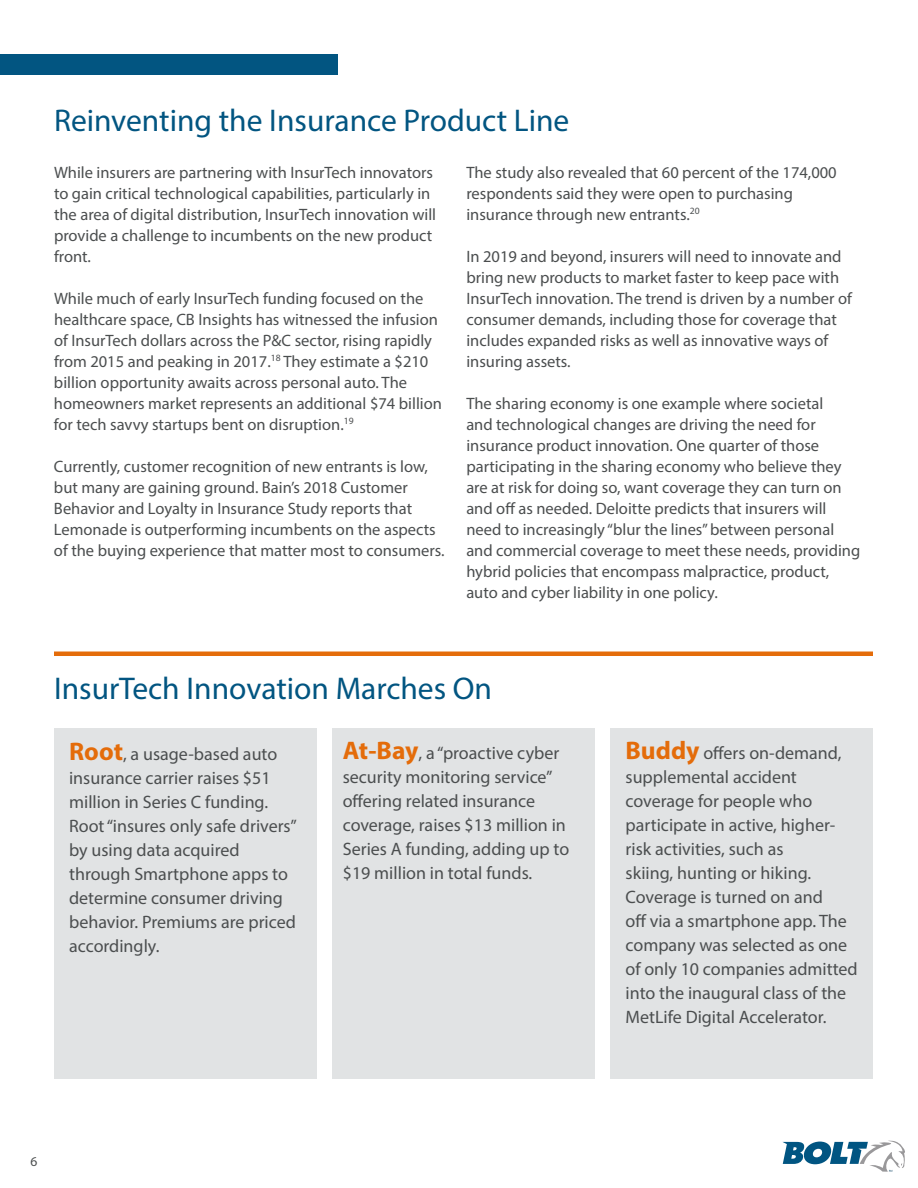
<style>
.page{position:relative;width:918px;height:1188px;background:#fff}
.page>*{position:absolute;margin:0;border:0;box-sizing:border-box;transform-origin:0 0}
.t1{font:31.5px "Myriad Pro";color:#025581}
.t2{font:18px/24px "Myriad Pro";color:#4b4e4f}
.t3{font:16.5px/21px "Myriad Pro";color:#4b4e4f}
.t4{font:13.5px "Myriad Pro";color:#4b4e4f}
.s1{font-weight:700;font-size:25.5px;color:#e46c0a}
</style>
<div class="page">
<div style="left:611px;top:728px;width:262px;height:351px;background:#e1e3e4"></div>
<div style="left:332px;top:728px;width:263px;height:351px;background:#e1e3e4"></div>
<div style="left:54px;top:728px;width:262px;height:351px;background:#e1e3e4"></div>
<div style="left:0;top:54px;width:338px;height:20px;background:#025581"></div>
<hr style="left:54px;top:652px;width:819px;height:4px;background:#e46c0a">
<svg style="left:782px;top:1141px;width:123px;height:31px"></svg>
<h1 class="t1" style="left:54px;top:101px;width:517px">Reinventing the Insurance Product Line</h1>
<p class="t3" style="left:54px;top:161px;width:384px">While insurers are partnering with InsurTech innovators to gain critical technological capabilities, particularly in the area of digital distribution, InsurTech innovation will provide a challenge to incumbents on the new product front.</p>
<p class="t3" style="left:54px;top:287px;width:390px">While much of early InsurTech funding focused on the healthcare space, CB Insights has witnessed the infusion of InsurTech dollars across the P&amp;C sector, rising rapidly from 2015 and peaking in 2017.<sup>18</sup> They estimate a $210 billion opportunity awaits across personal auto. The homeowners market represents an additional $74 billion for tech savvy startups bent on disruption.<sup>19</sup></p>
<p class="t3" style="left:54px;top:455px;width:392px">Currently, customer recognition of new entrants is low, but many are gaining ground. Bain’s 2018 Customer Behavior and Loyalty in Insurance Study reports that Lemonade is outperforming incumbents on the aspects of the buying experience that matter most to consumers.</p>
<p class="t3" style="left:466px;top:161px;width:372px">The study also revealed that 60 percent of the 174,000 respondents said they were open to purchasing insurance through new entrants.<sup>20</sup></p>
<p class="t3" style="left:466px;top:245px;width:387px">In 2019 and beyond, insurers will need to innovate and bring new products to market faster to keep pace with InsurTech innovation. The trend is driven by a number of consumer demands, including those for coverage that includes expanded risks as well as innovative ways of insuring assets.</p>
<p class="t3" style="left:466px;top:392px;width:395px">The sharing economy is one example where societal<br>and technological changes are driving the need for insurance product innovation. One quarter of those participating in the sharing economy who believe they are at risk for doing so, want coverage they can turn on and off as needed. Deloitte predicts that insurers will need to increasingly “blur the lines” between personal and commercial coverage to meet these needs, providing hybrid policies that encompass malpractice, product, auto and cyber liability in one policy.</p>
<h1 class="t1" style="left:54px;top:669px;width:440px">InsurTech Innovation Marches On</h1>
<p class="t2" style="left:69px;top:742px;width:229px"><span class="s1">Root</span>, a usage-based auto insurance carrier raises $51 million in Series C funding.<br>Root “insures only safe drivers” by using data acquired through Smartphone apps to determine consumer driving behavior. Premiums are priced accordingly.</p>
<p class="t2" style="left:626px;top:740px;width:234px"><span class="s1">Buddy</span> offers on-demand, supplemental accident coverage for people who participate in active, higher&shy;risk activities, such as<br>skiing, hunting or hiking.<br>Coverage is turned on and<br>off via a smartphone app. The company was selected as one of only 10 companies admitted into the inaugural class of the<br>MetLife Digital Accelerator.</p>
<p class="t2" style="left:343px;top:741px;width:228px"><span class="s1">At-Bay</span>, a “proactive cyber security monitoring service” offering related insurance coverage, raises $13 million in<br>Series A funding, adding up to $19 million in total funds.</p>
<p class="t4" style="left:30px;top:1153px;width:8px">6</p>
</div>
